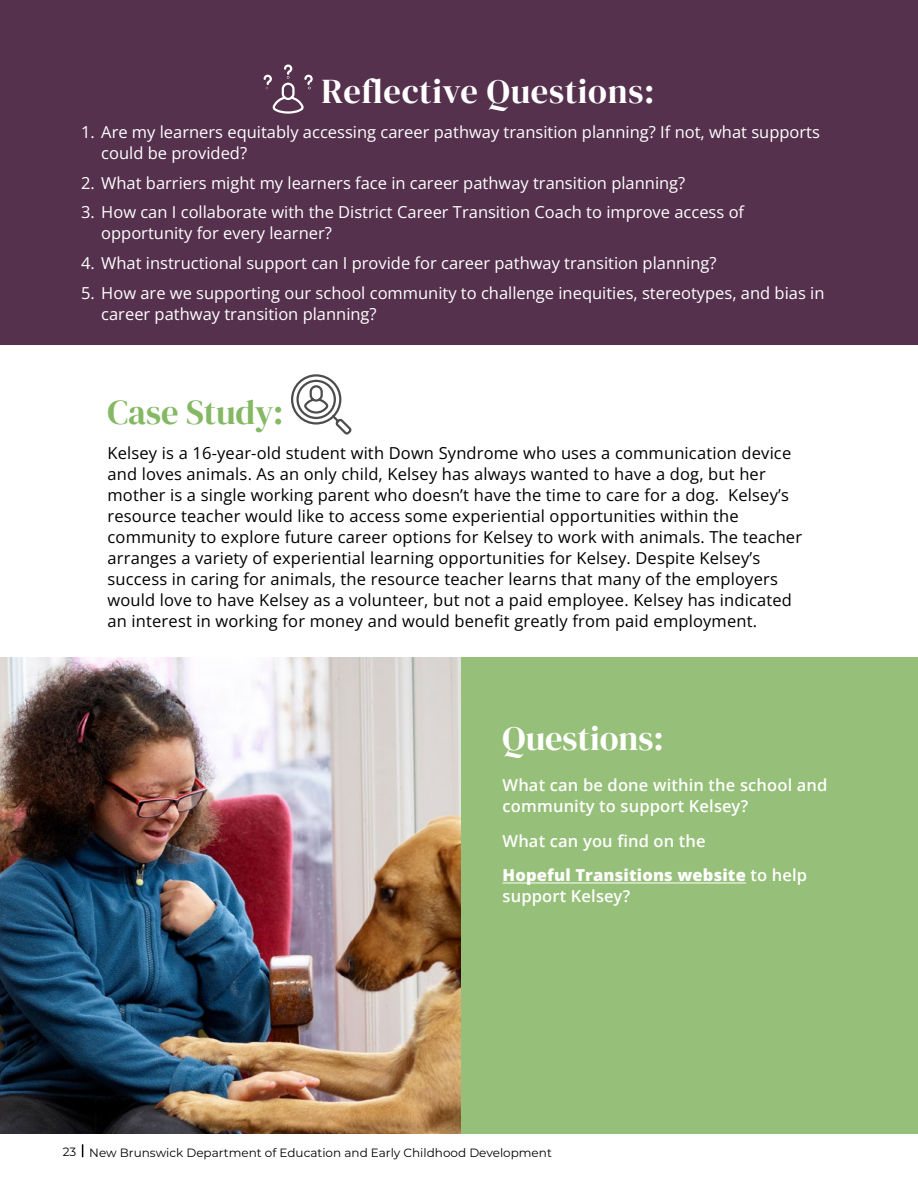
<style>
.page{position:relative;width:918px;height:1188px;background:#fff}
.page>*{position:absolute;margin:0;border:0;box-sizing:border-box;transform-origin:0 0}
.PB_-_H2{font:34.5px "DM Serif Display";letter-spacing:.02em;color:#fff}
.GB_-_H2{font:34.5px "DM Serif Display";color:#fff}
.H2_-_Case_Studies{font:34.5px "DM Serif Display";letter-spacing:-.005em;color:#84b863}
.Body_11pt{font:16.5px/21px "Open Sans";letter-spacing:.01em;color:#000}
.t1{font:16.5px/21px "Open Sans";color:#fff}
.GB_-_Body{font:600 16.5px/21px "Open Sans";letter-spacing:.01em;color:#fff}
.GB_-_Body-2{font:800 16.5px/21px "Open Sans";letter-spacing:.01em;color:#fff}
.t2{font:12px "Montserrat";color:#000}
.s1{font-weight:600}
</style>
<div class="page">
<svg style="left:82px;top:1144px;width:1px;height:13px"></svg>
<img style="left:0;top:657px;width:461px;height:477px">
<div style="left:461px;top:657px;width:457px;height:477px;background:#96c079"></div>
<hr style="left:503px;top:883px;width:243px;height:1px;background:#fff">
<svg style="left:291px;top:374px;width:61px;height:61px"></svg>
<div style="left:0;top:0;width:918px;height:344px;background:#55314d"></div>
<svg style="left:263px;top:64px;width:50px;height:50px"></svg>
<h2 class="PB_-_H2" style="left:322px;top:72px;width:334px">Reflective Questions:</h2>
<p class="t1" style="left:101px;top:121px;width:720px;text-indent:-20px">1. Are my learners equitably accessing career pathway transition planning? If not, what supports could be provided?</p>
<p class="t1" style="left:81px;top:172px;width:606px">2. What barriers might my learners face in career pathway transition planning?</p>
<p class="t1" style="left:101px;top:202px;width:644px;text-indent:-20px">3. How can I collaborate with the District Career Transition Coach to improve access of opportunity for every learner?</p>
<p class="t1" style="left:81px;top:252px;width:637px">4. What instructional support can I provide for career pathway transition planning?</p>
<p class="t1" style="left:101px;top:282px;width:725px;text-indent:-20px">5. How are we supporting our school community to challenge inequities, stereotypes, and bias in career pathway transition planning?</p>
<h2 class="H2_-_Case_Studies" style="left:108px;top:392px;width:177px">Case Study:</h2>
<p class="Body_11pt" style="left:108px;top:442px;width:696px">Kelsey is a 16-year-old student with Down Syndrome who uses a communication device and loves animals. As an only child, Kelsey has always wanted to have a dog, but her mother is a single working parent who doesn’t have the time to care for a dog. Kelsey’s resource teacher would like to access some experiential opportunities within the community to explore future career options for Kelsey to work with animals. The teacher arranges a variety of experiential learning opportunities for Kelsey. Despite Kelsey’s success in caring for animals, the resource teacher learns that many of the employers would love to have Kelsey as a volunteer, but not a paid employee. Kelsey has indicated an interest in working for money and would benefit greatly from paid employment.</p>
<h2 class="GB_-_H2" style="left:503px;top:719px;width:163px">Questions:</h2>
<p class="GB_-_Body" style="left:503px;top:775px;width:326px">What can be done within the school and community to support Kelsey?</p>
<p class="GB_-_Body" style="left:503px;top:830px;width:205px">What can you find on the</p>
<p class="GB_-_Body-2" style="left:503px;top:865px;width:306px">Hopeful Transitions website <span class="s1">to help support Kelsey?</span></p>
<p class="t2" style="left:63px;top:1144px;width:491px">23 New Brunswick Department of Education and Early Childhood Development</p>
</div>
